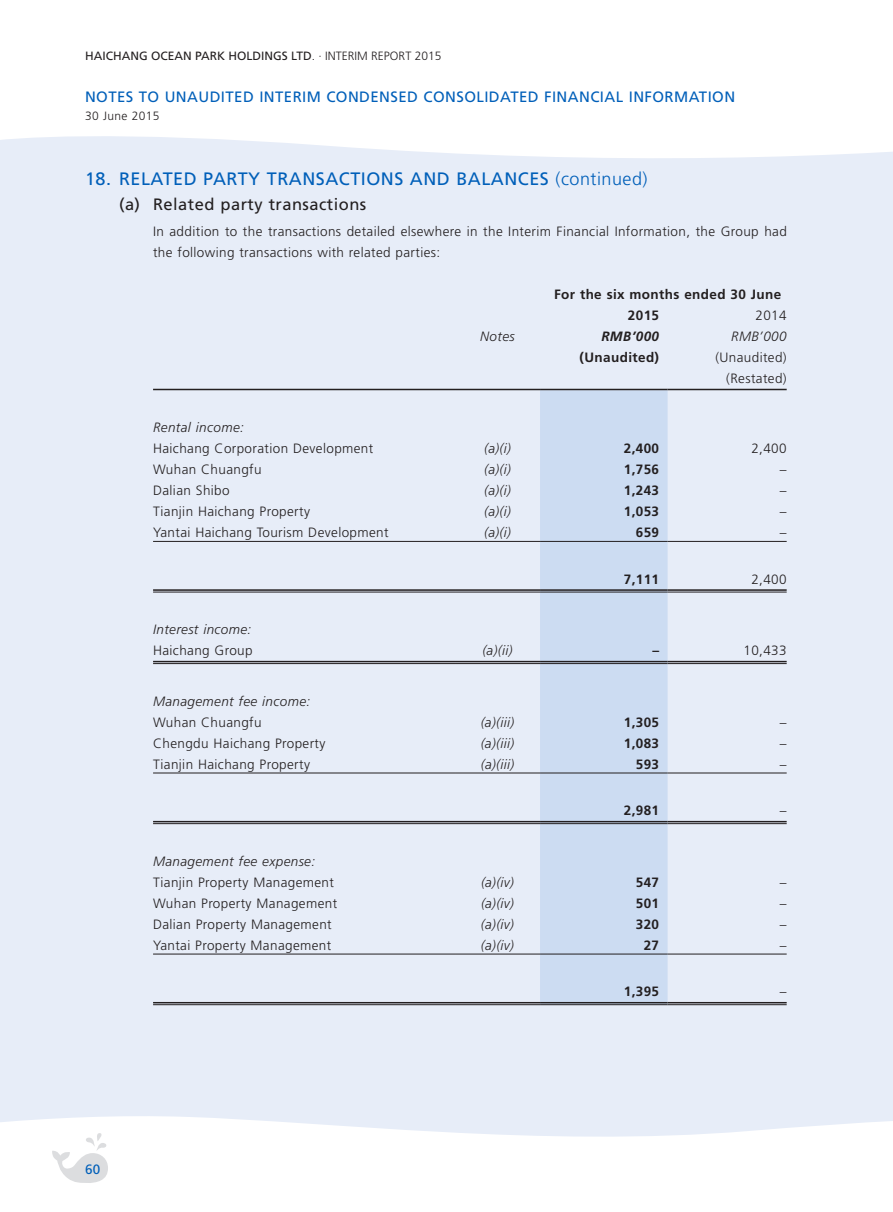
<style>
.page{position:relative;width:893px;height:1212px;background:#fff}
.page>*{position:absolute;margin:0;border:0;box-sizing:border-box;transform-origin:0 0}
.t1{font:18px "Frutiger LT Std";letter-spacing:.03em;color:#005fb9}
.t2{font:16.5px "Frutiger LT Std";letter-spacing:.03em;color:#231f20}
.t3{font:15px "Frutiger LT Std";letter-spacing:.03em;color:#005fb9}
.t4{font:300 13.5px/21px "Frutiger LT Std";letter-spacing:.03em;color:#231f20}
.t5{font:italic 300 13.5px "Frutiger LT Std";letter-spacing:.03em;color:#231f20}
.t6{font:700 13.5px/21px "Frutiger LT Std";letter-spacing:.03em;color:#231f20}
.t7{font:italic 700 13.5px "Frutiger LT Std";letter-spacing:.03em;color:#231f20}
.t8{font:13.5px "Frutiger LT Std";color:#005fb9}
.t9{font:12px "Frutiger LT Std";color:#231f20}
.t10{font:300 12px "Frutiger LT Std";letter-spacing:.03em;color:#231f20}
.s1{font-weight:300}
</style>
<div class="page">
<svg style="left:52px;top:1148px;width:56px;height:35px"></svg>
<div style="left:0;top:136px;width:893px;height:1012px;background:#e7edf8"></div>
<div style="left:540px;top:390px;width:128px;height:614px;background:#ccdcf2"></div>
<hr style="left:153px;top:389px;width:302px;height:1px;background:#231f20">
<hr style="left:455px;top:389px;width:85px;height:1px;background:#231f20">
<hr style="left:540px;top:389px;width:128px;height:1px;background:#231f20">
<hr style="left:668px;top:389px;width:119px;height:1px;background:#231f20">
<hr style="left:153px;top:541px;width:302px;height:1px;background:#231f20">
<hr style="left:455px;top:541px;width:85px;height:1px;background:#231f20">
<hr style="left:540px;top:541px;width:128px;height:1px;background:#231f20">
<hr style="left:668px;top:541px;width:119px;height:1px;background:#231f20">
<hr style="left:153px;top:589px;width:302px;height:2px;background:#231f20">
<hr style="left:153px;top:592px;width:302px;height:1px;background:#231f20">
<hr style="left:455px;top:589px;width:85px;height:2px;background:#231f20">
<hr style="left:455px;top:592px;width:85px;height:1px;background:#231f20">
<hr style="left:540px;top:589px;width:128px;height:2px;background:#231f20">
<hr style="left:540px;top:592px;width:128px;height:1px;background:#231f20">
<hr style="left:668px;top:589px;width:119px;height:2px;background:#231f20">
<hr style="left:668px;top:592px;width:119px;height:1px;background:#231f20">
<hr style="left:153px;top:661px;width:302px;height:1px;background:#231f20">
<hr style="left:153px;top:663px;width:302px;height:1px;background:#231f20">
<hr style="left:455px;top:661px;width:85px;height:1px;background:#231f20">
<hr style="left:455px;top:663px;width:85px;height:1px;background:#231f20">
<hr style="left:540px;top:661px;width:128px;height:1px;background:#231f20">
<hr style="left:540px;top:663px;width:128px;height:1px;background:#231f20">
<hr style="left:668px;top:661px;width:119px;height:1px;background:#231f20">
<hr style="left:668px;top:663px;width:119px;height:1px;background:#231f20">
<hr style="left:153px;top:773px;width:302px;height:1px;background:#231f20">
<hr style="left:455px;top:773px;width:85px;height:1px;background:#231f20">
<hr style="left:540px;top:773px;width:128px;height:1px;background:#231f20">
<hr style="left:668px;top:773px;width:119px;height:1px;background:#231f20">
<hr style="left:153px;top:821px;width:302px;height:1px;background:#231f20">
<hr style="left:153px;top:823px;width:302px;height:1px;background:#231f20">
<hr style="left:455px;top:821px;width:85px;height:1px;background:#231f20">
<hr style="left:455px;top:823px;width:85px;height:1px;background:#231f20">
<hr style="left:540px;top:821px;width:128px;height:1px;background:#231f20">
<hr style="left:540px;top:823px;width:128px;height:1px;background:#231f20">
<hr style="left:668px;top:821px;width:119px;height:1px;background:#231f20">
<hr style="left:668px;top:823px;width:119px;height:1px;background:#231f20">
<hr style="left:153px;top:954px;width:302px;height:1px;background:#231f20">
<hr style="left:455px;top:954px;width:85px;height:1px;background:#231f20">
<hr style="left:540px;top:954px;width:128px;height:1px;background:#231f20">
<hr style="left:668px;top:954px;width:119px;height:1px;background:#231f20">
<hr style="left:153px;top:1002px;width:302px;height:1px;background:#231f20">
<hr style="left:153px;top:1004px;width:302px;height:1px;background:#231f20">
<hr style="left:455px;top:1002px;width:85px;height:1px;background:#231f20">
<hr style="left:455px;top:1004px;width:85px;height:1px;background:#231f20">
<hr style="left:540px;top:1002px;width:128px;height:1px;background:#231f20">
<hr style="left:540px;top:1004px;width:128px;height:1px;background:#231f20">
<hr style="left:668px;top:1002px;width:119px;height:1px;background:#231f20">
<hr style="left:668px;top:1004px;width:119px;height:1px;background:#231f20">
<p class="t9" style="left:85px;top:48px;width:358px">Haichang OCEAN PARK Holdings Ltd<span class="s1">. · INTERIM Report 2015</span></p>
<p class="t3" style="left:85px;top:88px;width:401px">NOTES TO UNAUDITED INTERI M CONDENSED CONSOLIDAT</p>
<p class="t3" style="left:519px;top:88px;width:43px">ED FINANCIAL</p>
<p class="t3" style="left:629px;top:88px;width:105px">IN FORMATION</p>
<p class="t10" style="left:85px;top:109px;width:76px">30 June 2015</p>
<h1 class="t1" style="left:85px;top:168px;width:564px">18. RELATED PARTY TRANSACTIONS AND BALANCES <span class="s1">(continued)</span></h1>
<p class="t2" style="left:119px;top:195px;width:249px">(a) Related party transactions</p>
<p class="t4" style="left:153px;top:221px;width:635px">In addition to the transactions detailed elsewhere in the Interim Financial Information, the Group had the following transactions with related parties:</p>
<p class="t6" style="left:628px;top:283px;width:155px;text-indent:-74px">For the six months ended 30 June<br>2015</p>
<p class="t4" style="left:755px;top:305px;width:33px">2014</p>
<p class="t5" style="left:480px;top:328px;width:36px">Notes</p>
<p class="t7" style="left:601px;top:328px;width:59px">RMB’000</p>
<p class="t5" style="left:731px;top:328px;width:57px">RMB’000</p>
<p class="t6" style="left:580px;top:346px;width:81px">(Unaudited)</p>
<p class="t4" style="left:715px;top:347px;width:73px;text-align:right">(Unaudited) (Restated)</p>
<p class="t5" style="left:153px;top:420px;width:92px">Rental income:</p>
<p class="t4" style="left:153px;top:438px;width:222px">Haichang Corporation Development</p>
<p class="t5" style="left:484px;top:441px;width:28px">(a)(i)</p>
<p class="t6" style="left:624px;top:438px;width:37px">2,400</p>
<p class="t4" style="left:751px;top:438px;width:37px">2,400</p>
<p class="t4" style="left:153px;top:459px;width:110px">Wuhan Chuangfu</p>
<p class="t5" style="left:484px;top:462px;width:28px">(a)(i)</p>
<p class="t6" style="left:624px;top:459px;width:37px">1,756</p>
<p class="t4" style="left:780px;top:459px;width:8px">–</p>
<p class="t4" style="left:153px;top:480px;width:78px">Dalian Shibo</p>
<p class="t5" style="left:484px;top:483px;width:28px">(a)(i)</p>
<p class="t6" style="left:624px;top:480px;width:37px">1,243</p>
<p class="t4" style="left:780px;top:480px;width:8px">–</p>
<p class="t4" style="left:153px;top:501px;width:158px">Tianjin Haichang Property</p>
<p class="t5" style="left:484px;top:504px;width:28px">(a)(i)</p>
<p class="t6" style="left:624px;top:501px;width:37px">1,053</p>
<p class="t4" style="left:780px;top:501px;width:8px">–</p>
<p class="t4" style="left:153px;top:522px;width:237px">Yantai Haichang Tourism Development</p>
<p class="t5" style="left:484px;top:525px;width:28px">(a)(i)</p>
<p class="t6" style="left:636px;top:522px;width:25px">659</p>
<p class="t4" style="left:780px;top:522px;width:8px">–</p>
<p class="t6" style="left:624px;top:569px;width:37px">7,111</p>
<p class="t4" style="left:751px;top:569px;width:37px">2,400</p>
<p class="t5" style="left:153px;top:622px;width:100px">Interest income:</p>
<p class="t4" style="left:153px;top:640px;width:101px">Haichang Group</p>
<p class="t5" style="left:482px;top:643px;width:32px">(a)(ii)</p>
<p class="t6" style="left:652px;top:640px;width:8px">–</p>
<p class="t4" style="left:743px;top:640px;width:45px">10,433</p>
<p class="t5" style="left:153px;top:693px;width:159px">Management fee income:</p>
<p class="t4" style="left:153px;top:712px;width:110px">Wuhan Chuangfu</p>
<p class="t5" style="left:481px;top:714px;width:35px">(a)(iii)</p>
<p class="t6" style="left:624px;top:712px;width:37px">1,305</p>
<p class="t4" style="left:780px;top:712px;width:8px">–</p>
<p class="t4" style="left:153px;top:733px;width:174px">Chengdu Haichang Property</p>
<p class="t5" style="left:481px;top:735px;width:35px">(a)(iii)</p>
<p class="t6" style="left:624px;top:733px;width:37px">1,083</p>
<p class="t4" style="left:780px;top:733px;width:8px">–</p>
<p class="t4" style="left:153px;top:754px;width:158px">Tianjin Haichang Property</p>
<p class="t5" style="left:481px;top:756px;width:35px">(a)(iii)</p>
<p class="t6" style="left:636px;top:754px;width:25px">593</p>
<p class="t4" style="left:780px;top:754px;width:8px">–</p>
<p class="t6" style="left:624px;top:800px;width:37px">2,981</p>
<p class="t4" style="left:780px;top:800px;width:8px">–</p>
<p class="t5" style="left:153px;top:853px;width:164px">Management fee expense:</p>
<p class="t4" style="left:153px;top:872px;width:182px">Tianjin Property Management</p>
<p class="t5" style="left:481px;top:874px;width:35px">(a)(iv)</p>
<p class="t6" style="left:636px;top:872px;width:25px">547</p>
<p class="t4" style="left:780px;top:872px;width:8px">–</p>
<p class="t4" style="left:153px;top:893px;width:186px">Wuhan Property Management</p>
<p class="t5" style="left:481px;top:895px;width:35px">(a)(iv)</p>
<p class="t6" style="left:636px;top:893px;width:25px">501</p>
<p class="t4" style="left:780px;top:893px;width:8px">–</p>
<p class="t4" style="left:153px;top:914px;width:180px">Dalian Property Management</p>
<p class="t5" style="left:481px;top:916px;width:35px">(a)(iv)</p>
<p class="t6" style="left:636px;top:914px;width:25px">320</p>
<p class="t4" style="left:780px;top:914px;width:8px">–</p>
<p class="t4" style="left:153px;top:935px;width:180px">Yantai Property Management</p>
<p class="t5" style="left:481px;top:937px;width:35px">(a)(iv)</p>
<p class="t6" style="left:644px;top:935px;width:17px">27</p>
<p class="t4" style="left:780px;top:935px;width:8px">–</p>
<p class="t6" style="left:624px;top:981px;width:37px">1,395</p>
<p class="t4" style="left:780px;top:981px;width:8px">–</p>
<p class="t8" style="left:85px;top:1161px;width:17px">60</p>
</div>
